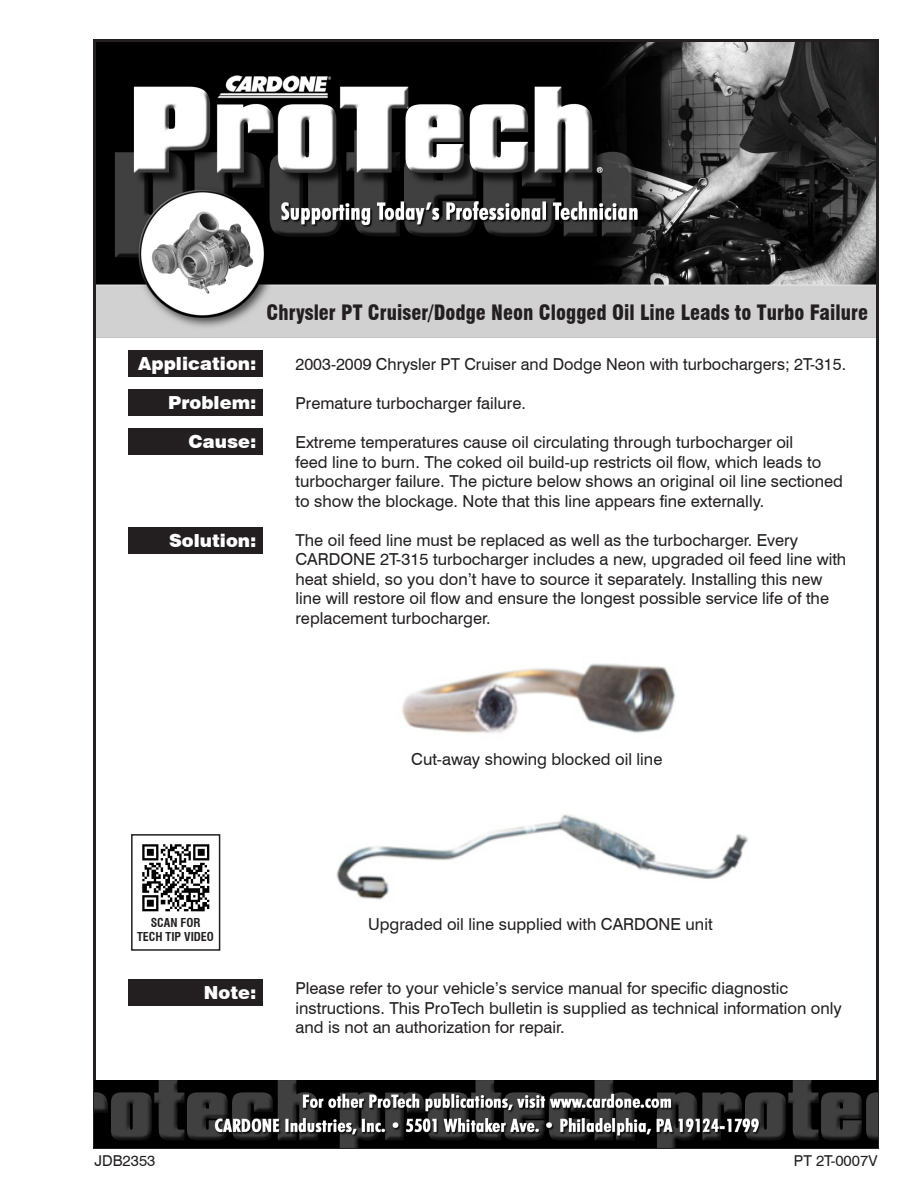
<style>
.page{position:relative;width:918px;height:1188px;background:#fff}
.page>*{position:absolute;margin:0;border:0;box-sizing:border-box;transform-origin:0 0}
.t1{font:900 condensed 20.7px "Swiss 721 BT";color:#231f20}
.t2{font:900 18px "Swiss 721 BT";color:#fff}
.t3{font:16.5px/19.5px "Swiss 721 BT";color:#231f20}
.t4{font:15px "Swiss 721 BT";color:#231f20}
.t5{font:700 condensed 12px "Swiss 721 BT";color:#231f20}
</style>
<div class="page">
<img style="left:97px;top:43px;width:778px;height:295px">
<div style="left:128px;top:350px;width:135px;height:27px;background:#231f20"></div>
<div style="left:128px;top:389px;width:135px;height:27px;background:#231f20"></div>
<div style="left:128px;top:428px;width:135px;height:27px;background:#231f20"></div>
<div style="left:128px;top:527px;width:135px;height:27px;background:#231f20"></div>
<div style="left:128px;top:979px;width:135px;height:27px;background:#231f20"></div>
<img style="left:94px;top:1080px;width:784px;height:68px">
<img style="left:150px;top:210px;width:106px;height:87px">
<img style="left:402px;top:663px;width:274px;height:71px">
<img style="left:336px;top:814px;width:412px;height:86px">
<img style="left:142px;top:844px;width:68px;height:68px">
<div style="left:131px;top:834px;width:89px;height:117px;border:2px solid #231f20"></div>
<p class="t1" style="left:267px;top:300px;width:603px">Chrysler PT Cruiser/Dodge Neon Clogged Oil Line Leads to Turbo Failure</p>
<p class="t2" style="left:138px;top:353px;width:120px">Application:</p>
<p class="t2" style="left:168px;top:392px;width:90px">Problem:</p>
<p class="t2" style="left:188px;top:431px;width:70px">Cause:</p>
<p class="t2" style="left:169px;top:530px;width:89px">Solution:</p>
<p class="t3" style="left:296px;top:354px;width:552px">2003-2009 Chrysler PT Cruiser and Dodge Neon with turbochargers; 2T-315.</p>
<p class="t3" style="left:296px;top:393px;width:232px">Premature turbocharger failure.</p>
<p class="t3" style="left:296px;top:432px;width:549px">Extreme temperatures cause oil circulating through turbocharger oil<br>feed line to burn. The coked oil build-up restricts oil flow, which leads to turbocharger failure. The picture below shows an original oil line sectioned to show the blockage. Note that this line appears fine externally.</p>
<p class="t3" style="left:296px;top:530px;width:552px">The oil feed line must be replaced as well as the turbocharger. Every CARDONE 2T-315 turbocharger includes a new, upgraded oil feed line with heat shield, so you don’t have to source it separately. Installing this new line will restore oil flow and ensure the longest possible service life of the replacement turbocharger.</p>
<p class="t3" style="left:411px;top:749px;width:253px">Cut-away showing blocked oil line</p>
<p class="t5" style="left:151px;top:915px;width:51px">SCAN FOR</p>
<p class="t5" style="left:137px;top:930px;width:78px">TECH TIP VIDEO</p>
<p class="t2" style="left:204px;top:981px;width:54px">Note:</p>
<p class="t3" style="left:368px;top:915px;width:346px">Upgraded oil line supplied with CARDONE unit</p>
<p class="t3" style="left:296px;top:978px;width:548px">Please refer to your vehicle’s service manual for specific diagnostic instructions. This ProTech bulletin is supplied as technical information only and is not an authorization for repair.</p>
<p class="t4" style="left:94px;top:1152px;width:63px">JDB2353</p>
<p class="t4" style="left:794px;top:1152px;width:85px">PT 2T-0007V</p>
</div>
